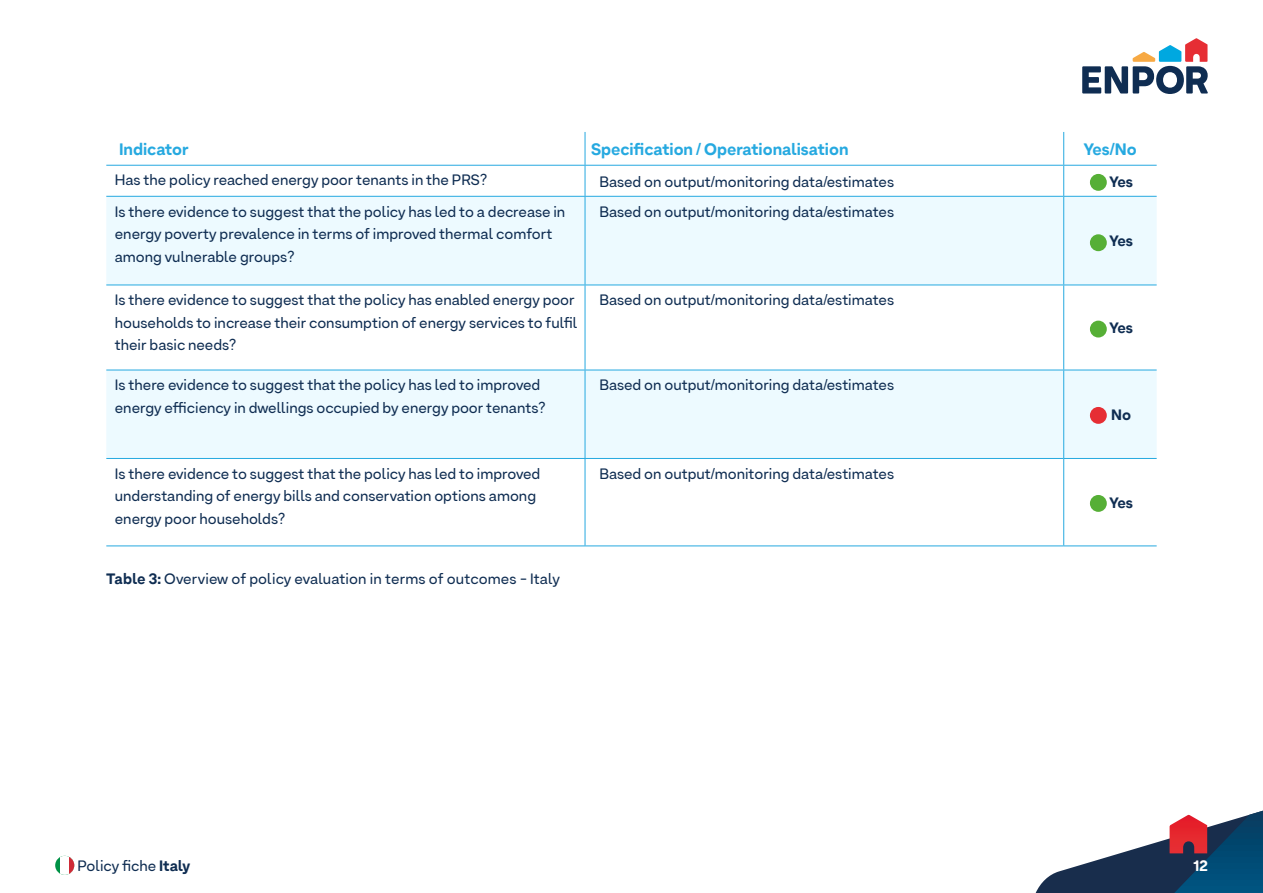
<style>
.page{position:relative;width:1263px;height:893px;background:#fff}
.page>*{position:absolute;margin:0;border:0;box-sizing:border-box;transform-origin:0 0}
.t1{font:800 16.5px "Armin Soft";color:#26a9e0}
.t2{font:15px/22.5px "Armin Soft";color:#0f2d52}
.t3{font:800 15px "Armin Soft";color:#0f2d52}
.t4{font:800 15px "Armin Soft";color:#fff}
.s1{font-weight:800}
</style>
<div class="page">
<svg style="left:1082px;top:38px;width:126px;height:56px"></svg>
<svg style="left:1036px;top:811px;width:227px;height:82px"></svg>
<div style="left:106px;top:197px;width:1051px;height:88px;background:#edfaff"></div>
<svg style="left:106px;top:286px;width:957px;height:259px"></svg>
<svg style="left:1064px;top:286px;width:93px;height:259px"></svg>
<hr style="left:585px;top:132px;width:1px;height:33px;background:#26a9e0">
<hr style="left:1063px;top:132px;width:1px;height:33px;background:#26a9e0">
<hr style="left:106px;top:165px;width:479px;height:1px;background:#26a9e0">
<hr style="left:585px;top:165px;width:479px;height:1px;background:#26a9e0">
<hr style="left:585px;top:166px;width:1px;height:30px;background:#26a9e0">
<hr style="left:1064px;top:165px;width:93px;height:1px;background:#26a9e0">
<hr style="left:1063px;top:166px;width:1px;height:30px;background:#26a9e0">
<hr style="left:106px;top:196px;width:479px;height:1px;background:#26a9e0">
<hr style="left:585px;top:196px;width:479px;height:1px;background:#26a9e0">
<hr style="left:585px;top:197px;width:1px;height:88px;background:#26a9e0">
<hr style="left:1064px;top:196px;width:93px;height:1px;background:#26a9e0">
<hr style="left:1063px;top:197px;width:1px;height:88px;background:#26a9e0">
<hr style="left:106px;top:285px;width:479px;height:1px;background:#26a9e0">
<hr style="left:585px;top:285px;width:479px;height:1px;background:#26a9e0">
<hr style="left:585px;top:285px;width:1px;height:85px;background:#26a9e0">
<hr style="left:1064px;top:285px;width:93px;height:1px;background:#26a9e0">
<hr style="left:1063px;top:285px;width:1px;height:85px;background:#26a9e0">
<hr style="left:106px;top:370px;width:479px;height:1px;background:#26a9e0">
<hr style="left:585px;top:370px;width:479px;height:1px;background:#26a9e0">
<hr style="left:585px;top:370px;width:1px;height:88px;background:#26a9e0">
<hr style="left:1064px;top:370px;width:93px;height:1px;background:#26a9e0">
<hr style="left:1063px;top:370px;width:1px;height:88px;background:#26a9e0">
<hr style="left:106px;top:458px;width:479px;height:1px;background:#26a9e0">
<hr style="left:585px;top:458px;width:479px;height:1px;background:#26a9e0">
<hr style="left:585px;top:459px;width:1px;height:86px;background:#26a9e0">
<hr style="left:1064px;top:458px;width:93px;height:1px;background:#26a9e0">
<hr style="left:1063px;top:459px;width:1px;height:86px;background:#26a9e0">
<hr style="left:106px;top:545px;width:479px;height:1px;background:#26a9e0">
<hr style="left:585px;top:545px;width:479px;height:1px;background:#26a9e0">
<hr style="left:1064px;top:545px;width:93px;height:1px;background:#26a9e0">
<div style="left:1090px;top:495px;width:17px;height:17px;background:#56af36;border-radius:50%"></div>
<div style="left:1090px;top:407px;width:17px;height:17px;background:#e62e34;border-radius:8px"></div>
<div style="left:1090px;top:174px;width:17px;height:17px;background:#56af36;border-radius:50%"></div>
<div style="left:1090px;top:234px;width:17px;height:17px;background:#56af36;border-radius:50%"></div>
<div style="left:1090px;top:321px;width:17px;height:16px;background:#56af36;border-radius:50%"></div>
<svg style="left:55px;top:856px;width:19px;height:19px"></svg>
<svg style="left:60px;top:856px;width:10px;height:19px"></svg>
<svg style="left:70px;top:857px;width:4px;height:17px"></svg>
<p class="t1" style="left:119px;top:139px;width:71px">Indicator</p>
<p class="t1" style="left:591px;top:139px;width:259px">Specification / Operationalisation</p>
<p class="t1" style="left:1084px;top:139px;width:55px">Yes/No</p>
<p class="t2" style="left:115px;top:169px;width:374px">Has the policy reached energy poor tenants in the PRS?</p>
<p class="t2" style="left:599px;top:170px;width:296px">Based on output/monitoring data/estimates</p>
<p class="t3" style="left:1109px;top:172px;width:25px">Yes</p>
<p class="t2" style="left:115px;top:200px;width:452px">Is there evidence to suggest that the policy has led to a decrease in energy poverty prevalence in terms of improved thermal comfort among vulnerable groups?</p>
<p class="t2" style="left:599px;top:200px;width:296px">Based on output/monitoring data/estimates</p>
<p class="t3" style="left:1109px;top:232px;width:25px">Yes</p>
<p class="t2" style="left:115px;top:288px;width:464px">Is there evidence to suggest that the policy has enabled energy poor households to increase their consumption of energy services to fulfil their basic needs?</p>
<p class="t2" style="left:599px;top:288px;width:296px">Based on output/monitoring data/estimates</p>
<p class="t2" style="left:115px;top:373px;width:432px">Is there evidence to suggest that the policy has led to improved energy efficiency in dwellings occupied by energy poor tenants?</p>
<p class="t2" style="left:599px;top:373px;width:296px">Based on output/monitoring data/estimates</p>
<p class="t2" style="left:115px;top:462px;width:427px">Is there evidence to suggest that the policy has led to improved understanding of energy bills and conservation options among energy poor households?</p>
<p class="t2" style="left:599px;top:462px;width:296px">Based on output/monitoring data/estimates</p>
<p class="t2" style="left:106px;top:567px;width:455px"><span class="s1">Table 3:</span> Overview of policy evaluation in terms of outcomes - Italy</p>
<p class="t3" style="left:1109px;top:319px;width:25px">Yes</p>
<p class="t3" style="left:1111px;top:405px;width:21px">No</p>
<p class="t3" style="left:1109px;top:493px;width:25px">Yes</p>
<p class="t2" style="left:78px;top:854px;width:114px">Policy fiche <span class="s1">Italy</span></p>
<p class="t4" style="left:1193px;top:856px;width:16px">12</p>
</div>
